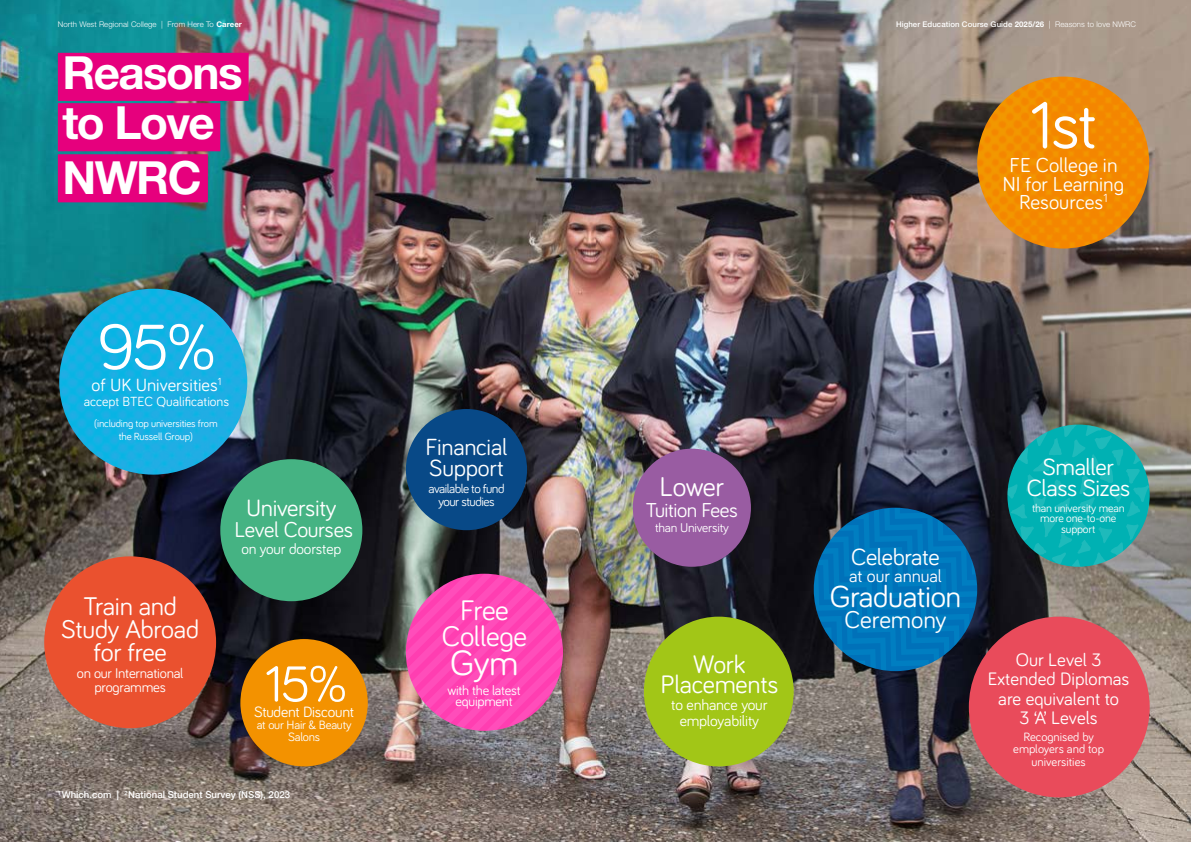
<style>
.page{position:relative;width:1191px;height:842px;background:#fff}
.page>*{position:absolute;margin:0;border:0;box-sizing:border-box;transform-origin:0 0}
.t1{font:67.7px "Bariol";color:#fff}
.t2{font:65.6px "Bariol";color:#fff}
.t3{font:51.8px "Bariol";color:#fff}
.t4{font:700 45.7px/52.3px "Helvetica Neue LT Std";letter-spacing:-.035em;color:#fff}
.t5{font:36.2px "Bariol";color:#fff}
.t6{font:31.2px "Bariol";letter-spacing:-.015em;color:#fff}
.t7{font:29.2px/25.6px "Bariol";letter-spacing:-.01em;color:#fff;text-align:center}
.t8{font:27.9px "Bariol";letter-spacing:-.02em;color:#fff}
.t9{font:26.4px/23.1px "Bariol";letter-spacing:-.01em;color:#fff;text-align:center}
.t10{font:26.1px/19.8px "Bariol";letter-spacing:-.01em;color:#fff;text-align:center}
.t11{font:25px "Bariol";color:#fff}
.t12{font:24.3px "Bariol";letter-spacing:-.015em;color:#fff}
.t13{font:24.1px "Bariol";letter-spacing:-.015em;color:#fff}
.t14{font:22.1px "Bariol";letter-spacing:-.015em;color:#fff}
.t15{font:20.8px/18.5px "Bariol";color:#fff;text-align:center}
.t16{font:20.8px "Bariol";letter-spacing:-.02em;color:#fff}
.t17{font:18.6px/19.4px "Bariol";color:#fff;text-align:center}
.t18{font:18.2px "Bariol";color:#fff}
.t19{font:18px "Bariol";color:#fff}
.t20{font:15.6px/15.9px "Bariol";letter-spacing:-.01em;color:#fff;text-align:center}
.t21{font:15.4px "Bariol";letter-spacing:-.015em;color:#fff}
.t22{font:14.5px/14.4px "Bariol";letter-spacing:-.015em;color:#fff;text-align:center}
.t23{font:14px/11.6px "Bariol";letter-spacing:-.015em;color:#fff;text-align:center}
.t24{font:13.6px "Bariol";color:#fff}
.t25{font:13.1px/12.5px "Bariol";letter-spacing:-.04em;color:#fff;text-align:center}
.t26{font:13.1px "Bariol";letter-spacing:-.015em;color:#fff}
.t27{font:12.4px/12.4px "Bariol";color:#fff;text-align:center}
.t28{font:11.7px/10.9px "Bariol";letter-spacing:-.015em;color:#fff;text-align:center}
.t29{font:10.6px/12.5px "Bariol";letter-spacing:-.015em;color:#fff;text-align:center}
.t30{font:10.5px "Bariol";color:#fff}
.t31{font:500 9.6px "Helvetica Neue LT Std";color:#fff}
.t32{font:500 7.8px "Helvetica Neue LT Std";letter-spacing:.01em;color:#fff}
.t33{font:300 7.8px "Helvetica Neue LT Std";letter-spacing:.01em;color:#fff}
.s1{font-weight:700}
.s2{font-weight:300}
</style>
<div class="page">
<img style="left:0;top:0;width:1191px;height:842px">
<div style="left:968px;top:617px;width:181px;height:180px;background:#e94b5b;border-radius:50%"></div>
<div style="left:58px;top:53px;width:191px;height:48px;background:#e6007d"></div>
<div style="left:58px;top:103px;width:162px;height:48px;background:#e6007d"></div>
<div style="left:58px;top:154px;width:150px;height:48px;background:#e6007d"></div>
<div style="left:644px;top:617px;width:149px;height:149px;background:#a2c617;border-radius:50%"></div>
<svg style="left:1007px;top:425px;width:142px;height:142px;background:#19a0a1"></svg>
<img style="left:977px;top:77px;width:172px;height:171px">
<div style="left:240px;top:639px;width:128px;height:127px;background:#f39200;border-radius:50%"></div>
<div style="left:220px;top:459px;width:142px;height:142px;background:#45b383;border-radius:50%"></div>
<div style="left:633px;top:449px;width:118px;height:118px;background:#995ca2;border-radius:50%"></div>
<svg style="left:813px;top:508px;width:164px;height:163px;background:#06649d"></svg>
<img style="left:59px;top:289px;width:188px;height:186px">
<div style="left:44px;top:556px;width:172px;height:172px;background:#ea512f;border-radius:50%"></div>
<svg style="left:406px;top:574px;width:157px;height:157px;background:#e553aa"></svg>
<div style="left:406px;top:409px;width:121px;height:121px;background:#084987;border-radius:50%"></div>
<p class="t33" style="left:58px;top:20px;width:186px">North West Regional College | From Here To <span class="s1">Career</span></p>
<h3 class="t4" style="left:62px;top:46px;width:182px">Reasons to Love<br>NWRC</h3>
<h2 class="t2" style="left:97px;top:302px;width:120px">95%</h2>
<p class="t30" style="left:218px;top:374px;width:5px">1</p>
<p class="t24" style="left:84px;top:393px;width:147px">accept BTEC Qualifications</p>
<p class="t29" style="left:94px;top:417px;width:125px">(including top universities from the Russell Group)</p>
<h3 class="t18" style="left:92px;top:372px;width:128px">of UK Universities</h3>
<h3 class="t9" style="left:61px;top:593px;width:140px">Train and<br>Study Abroad for free</h3>
<p class="t22" style="left:77px;top:665px;width:108px">on our International programmes</p>
<h3 class="t12" style="left:246px;top:491px;width:92px">University</h3>
<h3 class="t14" style="left:234px;top:514px;width:120px">Level Courses</h3>
<p class="t21" style="left:241px;top:538px;width:101px">on your doorstep</p>
<h3 class="t3" style="left:264px;top:649px;width:84px">15%</h3>
<p class="t27" style="left:257px;top:718px;width:96px;line-height:11.9px">at our Hair &amp; Beauty<br>Salons</p>
<p class="t21" style="left:254px;top:702px;width:102px">Student Discount</p>
<p class="t31" style="left:58px;top:789px;width:234px"><sup>1</sup>Which.com | <sup>2</sup>National Student Survey (NSS), 2023</p>
<h3 class="t13" style="left:425px;top:431px;width:83px">Financial</h3>
<p class="t25" style="left:428px;top:482px;width:77px">available to fund your studies</p>
<h3 class="t13" style="left:429px;top:451px;width:76px">Support</h3>
<h3 class="t7" style="left:442px;top:596px;width:87px">Free<br>College</h3>
<h3 class="t5" style="left:450px;top:639px;width:70px">Gym</h3>
<p class="t23" style="left:447px;top:684px;width:75px">with the latest equipment</p>
<p class="t32" style="left:896px;top:20px;width:241px">Higher Education Course Guide <span class="s1">2025/26</span> <span class="s2">| Reasons to love NWRC</span></p>
<h1 class="t1" style="left:1029px;top:79px;width:69px">1st</h1>
<h3 class="t15" style="left:1002px;top:155px;width:123px">FE College in<br>NI for Learning<br>Resources<sup>1</sup></h3>
<h3 class="t8" style="left:659px;top:468px;width:66px">Lower</h3>
<p class="t26" style="left:655px;top:519px;width:75px">than University</p>
<h3 class="t16" style="left:646px;top:495px;width:93px">Tuition Fees</h3>
<h3 class="t10" style="left:660px;top:653px;width:119px">Work<br>Placements</h3>
<p class="t20" style="left:671px;top:696px;width:98px">to enhance your employability</p>
<h3 class="t13" style="left:851px;top:541px;width:90px">Celebrate</h3>
<h3 class="t19" style="left:849px;top:564px;width:94px">at our annual</h3>
<h3 class="t6" style="left:829px;top:575px;width:133px">Graduation</h3>
<h3 class="t11" style="left:844px;top:603px;width:104px">Ceremony</h3>
<h3 class="t13" style="left:1042px;top:450px;width:73px">Smaller</h3>
<p class="t28" style="left:1032px;top:502px;width:94px">than university mean more one-to-one support</p>
<h3 class="t13" style="left:1026px;top:471px;width:105px">Class Sizes</h3>
<h3 class="t17" style="left:988px;top:649px;width:143px">Our Level 3<br>Extended Diplomas are equivalent to<br>3 ‘A’ Levels</h3>
<p class="t27" style="left:1013px;top:730px;width:92px">Recognised by employers and top universities</p>
</div>
